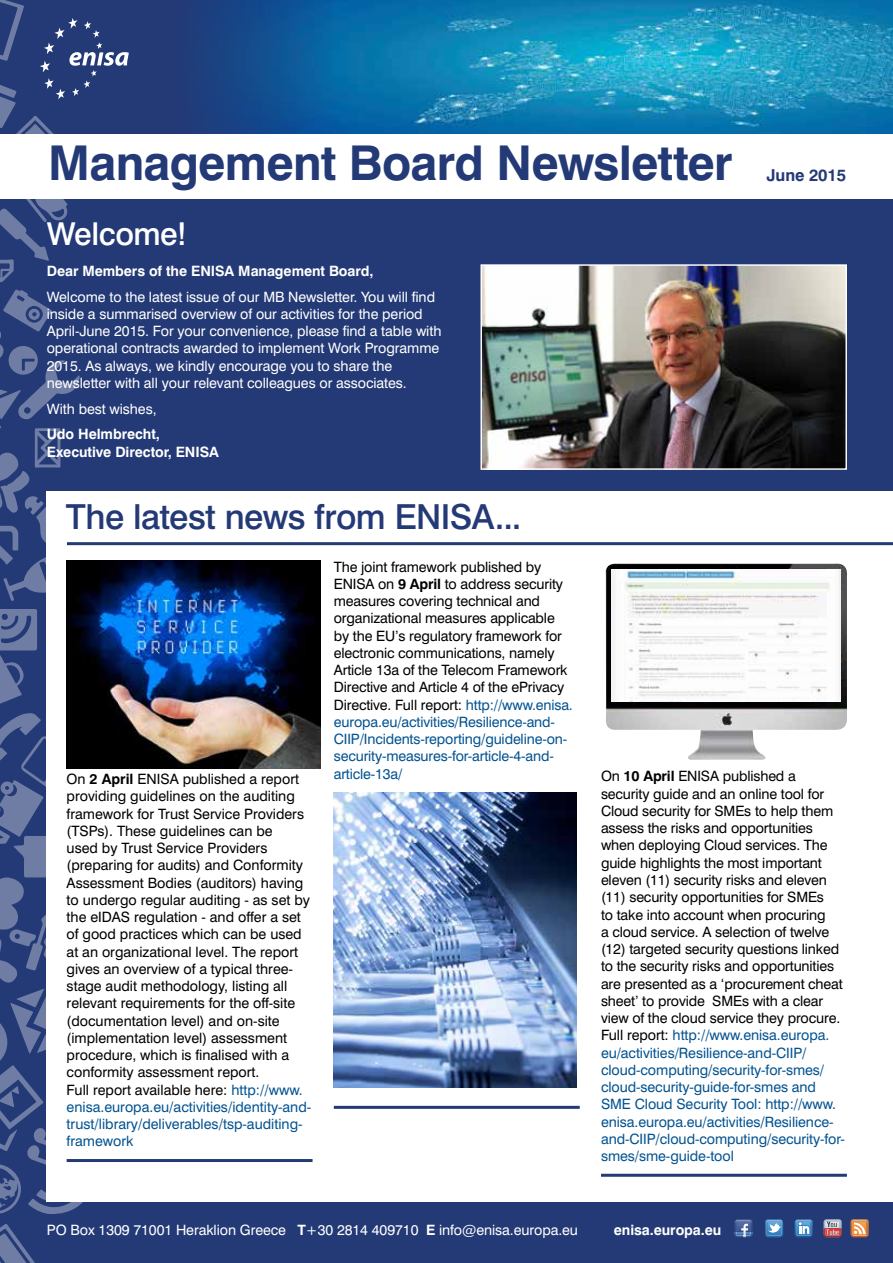
<style>
.page{position:relative;width:893px;height:1263px;background:#fff}
.page>*{position:absolute;margin:0;border:0;box-sizing:border-box;transform-origin:0 0}
.t1{font:700 48px "Swiss 721 BT";letter-spacing:-.015em;color:#243a76}
.t2{font:500 34.5px "Swiss 721 BT";letter-spacing:-.015em;color:#243a76}
.t3{font:500 31.5px "Swiss 721 BT";letter-spacing:-.015em;color:#fff}
.t4{font:700 16.5px "Swiss 721 BT";letter-spacing:-.005em;color:#243a76}
.t5{font:14.25px/17.2px "Swiss 721 BT";letter-spacing:-.005em;color:#000}
.t6{font:14.25px/17.2px "Swiss 721 BT";letter-spacing:-.005em;color:#fff}
.t7{font:700 14.25px/17.2px "Swiss 721 BT";letter-spacing:-.005em;color:#fff}
.s1{font-weight:700}
.s2{color:#035391}
</style>
<div class="page">
<div style="left:0;top:199px;width:893px;height:1064px;background:#243a76"></div>
<img style="left:475px;top:0;width:418px;height:134px">
<svg style="left:129px;top:0;width:346px;height:134px;background:#125a96"></svg>
<svg style="left:0;top:609px;width:84px;height:605px;background:#44568a"></svg>
<svg style="left:0;top:1223px;width:36px;height:40px"></svg>
<svg style="left:0;top:289px;width:80px;height:312px;background:#3a4d83"></svg>
<svg style="left:0;top:0;width:129px;height:282px;background:#30457d"></svg>
<div style="left:47px;top:491px;width:846px;height:710px;background:#fff"></div>
<svg style="left:734px;top:1219px;width:18px;height:18px"></svg>
<img style="left:735px;top:1220px;width:16px;height:3px">
<svg style="left:765px;top:1219px;width:18px;height:18px"></svg>
<svg style="left:795px;top:1219px;width:18px;height:18px"></svg>
<svg style="left:824px;top:1219px;width:18px;height:18px"></svg>
<img style="left:825px;top:1228px;width:2px;height:8px">
<img style="left:825px;top:1223px;width:16px;height:5px">
<img style="left:827px;top:1228px;width:14px;height:8px">
<img style="left:825px;top:1220px;width:16px;height:3px">
<svg style="left:851px;top:1219px;width:18px;height:18px"></svg>
<img style="left:482px;top:266px;width:363px;height:202px">
<div style="left:480px;top:264px;width:367px;height:206px;border:1px solid #fff"></div>
<hr style="left:67px;top:542px;width:826px;height:3px;background:#243a76">
<hr style="left:67px;top:1159px;width:246px;height:3px;background:#243a76">
<hr style="left:334px;top:1106px;width:246px;height:3px;background:#243a76">
<hr style="left:601px;top:1174px;width:246px;height:3px;background:#243a76">
<img style="left:334px;top:792px;width:243px;height:295px">
<img style="left:66px;top:561px;width:254px;height:207px">
<img style="left:605px;top:563px;width:242px;height:197px">
<img style="left:612px;top:569px;width:229px;height:133px">
<div style="left:0;top:134px;width:893px;height:65px;background:#fff"></div>
<h1 class="t1" style="left:48px;top:133px;width:686px">Management Board Newsletter</h1>
<h3 class="t3" style="left:47px;top:215px;width:142px">Welcome!</h3>
<p class="t7" style="left:47px;top:262px;width:328px">Dear Members of the ENISA Management Board,</p>
<p class="t6" style="left:47px;top:288px;width:396px">Welcome to the latest issue of our MB Newsletter. You will find inside a summarised overview of our activities for the period April-June 2015. For your convenience, please find a table with operational contracts awarded to implement Work Programme 2015. As always, we kindly encourage you to share the newsletter with all your relevant colleagues or associates.</p>
<p class="t6" style="left:47px;top:400px;width:111px">With best wishes,</p>
<p class="t7" style="left:47px;top:425px;width:174px">Udo Helmbrecht,<br>Executive Director, ENISA</p>
<h2 class="t2" style="left:66px;top:495px;width:457px">The latest news from ENISA...</h2>
<p class="t4" style="left:766px;top:165px;width:81px">June 2015</p>
<p class="t5" style="left:67px;top:770px;width:246px">On <span class="s1">2 April</span> ENISA published a report providing guidelines on the auditing framework for Trust Service Providers (TSPs). These guidelines can be<br>used by Trust Service Providers (preparing for audits) and Conformity Assessment Bodies (auditors) having to undergo regular auditing - as set by the eIDAS regulation - and offer a set of good practices which can be used at an organizational level. The report gives an overview of a typical three&shy;stage audit methodology, listing all relevant requirements for the off-site (documentation level) and on-site (implementation level) assessment procedure, which is finalised with a conformity assessment report.<br>Full report available here: <span class="s2">http://www. enisa.europa.eu/activities/identity-and&shy;trust/library/deliverables/tsp-auditing&shy;framework</span></p>
<p class="t5" style="left:334px;top:558px;width:241px">The joint framework published by ENISA on <span class="s1">9 April</span> to address security measures covering technical and organizational measures applicable by the EU’s regulatory framework for electronic communications, namely Article 13a of the Telecom Framework Directive and Article 4 of the ePrivacy Directive. Full report: <span class="s2">http://www.enisa. europa.eu/activities/Resilience-and-CIIP/Incidents-reporting/guideline-on&shy;security-measures-for-article-4-and&shy;article-13a/</span></p>
<p class="t5" style="left:601px;top:768px;width:245px">On <span class="s1">10 April</span> ENISA published a security guide and an online tool for Cloud security for SMEs to help them assess the risks and opportunities when deploying Cloud services. The guide highlights the most important eleven (11) security risks and eleven (11) security opportunities for SMEs<br>to take into account when procuring<br>a cloud service. A selection of twelve (12) targeted security questions linked to the security risks and opportunities are presented as a ‘procurement cheat sheet’ to provide SMEs with a clear view of the cloud service they procure.<br>Full report: <span class="s2">http://www.enisa.europa. eu/activities/Resilience-and-CIIP/ cloud-computing/security-for-smes/ cloud-security-guide-for-smes and SME Cloud Security Tool: http://www. enisa.europa.eu/activities/Resilience&shy;and-CIIP/cloud-computing/security-for&shy;smes/sme-guide-tool</span></p>
<p class="t6" style="left:47px;top:1221px;width:533px">PO Box 1309 71001 Heraklion Greece <span class="s1">T</span>+30 2814 409710 <span class="s1">E</span> info@enisa.europa.eu</p>
<p class="t7" style="left:614px;top:1221px;width:109px">enisa.europa.eu</p>
</div>
